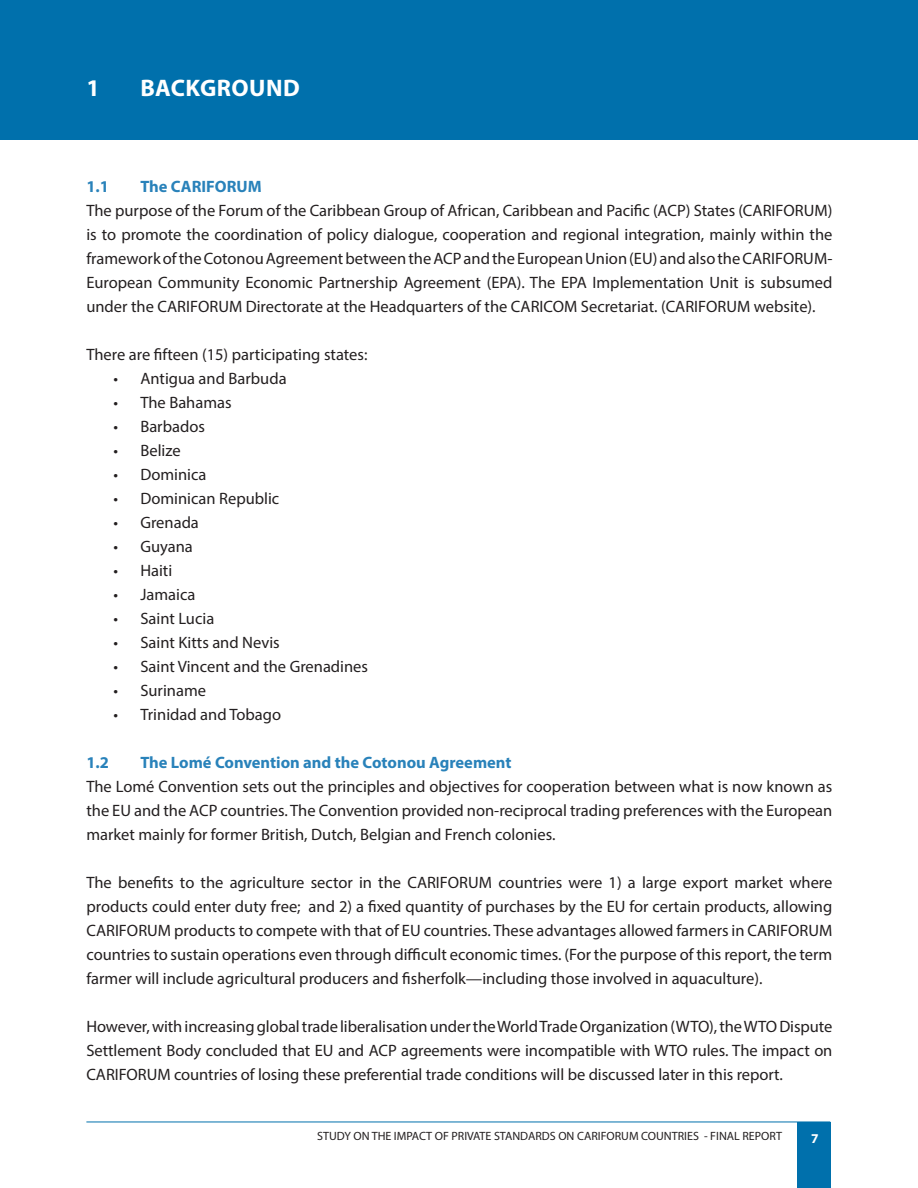
<style>
.page{position:relative;width:918px;height:1188px;background:#fff}
.page>*{position:absolute;margin:0;border:0;box-sizing:border-box;transform-origin:0 0}
.t1{font:700 24px "Myriad Pro";color:#fff}
.t2{font:16.5px/24px "Myriad Pro";color:#231f20;text-align:justify}
.t3{font:700 16.5px "Myriad Pro";color:#2982ba}
.t4{font:700 13.5px "Myriad Pro";color:#fff}
.t5{font:12px "Myriad Pro";color:#231f20}
</style>
<div class="page">
<div style="left:797px;top:1123px;width:34px;height:65px;background:#0070ac"></div>
<hr style="left:86px;top:1122px;width:744px;height:1px;background:#0070ac">
<div style="left:0;top:0;width:918px;height:140px;background:#0070ac"></div>
<h1 class="t1" style="left:86px;top:72px;width:15px">1</h1>
<h1 class="t1" style="left:140px;top:72px;width:94px">Background</h1>
<p class="t3" style="left:86px;top:176px;width:24px">1.1</p>
<p class="t3" style="left:140px;top:176px;width:123px">The CARIFORUM</p>
<p class="t2" style="left:86px;top:198px;width:748px">The purpose of the Forum of the Caribbean Group of African, Caribbean and Pacific (ACP) States (CARIFORUM) is to promote the coordination of policy dialogue, cooperation and regional integration, mainly within the framework of the Cotonou Agreement between the ACPand the European Union (EU) and also the CARIFORUM-European Community Economic Partnership Agreement (EPA). The EPA Implementation Unit is subsumed under the CARIFORUM Directorate at the Headquarters of the CARICOM Secretariat. (CARIFORUM website).</p>
<p class="t2" style="left:86px;top:342px;width:283px">There are fifteen (15) participating states:</p>
<p class="t2" style="left:113px;top:366px;width:175px">• Antigua and Barbuda</p>
<p class="t2" style="left:113px;top:390px;width:120px">• The Bahamas</p>
<p class="t2" style="left:113px;top:414px;width:93px">• Barbados</p>
<p class="t2" style="left:113px;top:438px;width:69px">• Belize</p>
<p class="t2" style="left:113px;top:462px;width:95px">• Dominica</p>
<p class="t2" style="left:113px;top:486px;width:167px">• Dominican Republic</p>
<p class="t2" style="left:113px;top:510px;width:87px">• Grenada</p>
<p class="t2" style="left:113px;top:534px;width:81px">• Guyana</p>
<p class="t2" style="left:113px;top:558px;width:60px">• Haiti</p>
<p class="t2" style="left:113px;top:582px;width:83px">• Jamaica</p>
<p class="t2" style="left:113px;top:606px;width:102px">• Saint Lucia</p>
<p class="t2" style="left:113px;top:630px;width:168px">• Saint Kitts and Nevis</p>
<p class="t2" style="left:113px;top:654px;width:256px">• Saint Vincent and the Grenadines</p>
<p class="t2" style="left:113px;top:678px;width:94px">• Suriname</p>
<p class="t2" style="left:113px;top:702px;width:169px">• Trinidad and Tobago</p>
<p class="t3" style="left:86px;top:752px;width:24px">1.2</p>
<p class="t3" style="left:140px;top:752px;width:373px">The Lomé Convention and the Cotonou Agreement</p>
<p class="t2" style="left:86px;top:774px;width:748px">The Lomé Convention sets out the principles and objectives for cooperation between what is now known as the EU and the ACP countries. The Convention provided non-reciprocal trading preferences with the European market mainly for former British, Dutch, Belgian and French colonies.</p>
<p class="t2" style="left:86px;top:870px;width:748px">The benefits to the agriculture sector in the CARIFORUM countries were 1) a large export market where products could enter duty free; and 2) a fixed quantity of purchases by the EU for certain products, allowing CARIFORUM products to compete with that of EU countries. These advantages allowed farmers in CARIFORUM countries to sustain operations even through difficult economic times. (For the purpose of this report, the term farmer will include agricultural producers and fisherfolk—including those involved in aquaculture).</p>
<p class="t2" style="left:86px;top:1014px;width:748px">However, with increasing global trade liberalisation under the World Trade Organization (WTO), the WTO Dispute Settlement Body concluded that EU and ACP agreements were incompatible with WTO rules. The impact on CARIFORUM countries of losing these preferential trade conditions will be discussed later in this report.</p>
<p class="t5" style="left:317px;top:1129px;width:466px">STUDY ON THE IMPACT OF PRIVATE STANDARDS ON CARIFORUM COUNTRIES - FINAL REPORT</p>
<p class="t4" style="left:811px;top:1130px;width:9px">7</p>
</div>
